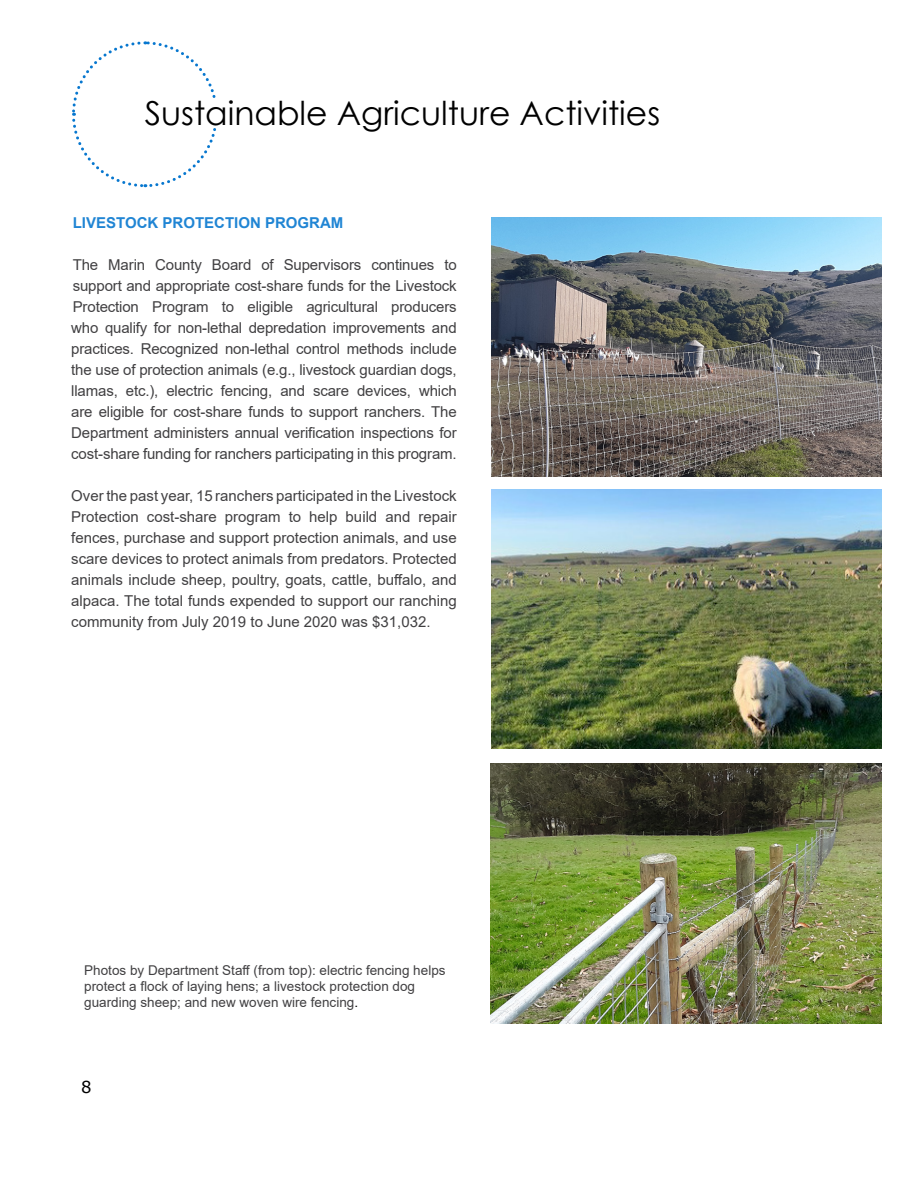
<style>
.page{position:relative;width:918px;height:1188px;background:#fff}
.page>*{position:absolute;margin:0;border:0;box-sizing:border-box;transform-origin:0 0}
.t1{font:33px "Century Gothic";color:#000}
.t2{font:16.5px "Verdana";color:#000}
.t3{font:15px/21px "Arial";letter-spacing:-.005em;color:#414042;text-align:justify}
.t4{font:700 15px "Arial";color:#2085d4}
.t5{font:13.5px/16.2px "Arial";color:#414042}
.s1{color:#000}
</style>
<div class="page">
<svg style="left:72px;top:41px;width:144px;height:147px"></svg>
<div style="left:145px;top:100px;width:515px;height:25px;background:#fff"></div>
<img style="left:490px;top:764px;width:392px;height:259px">
<img style="left:491px;top:217px;width:391px;height:260px">
<img style="left:491px;top:490px;width:391px;height:259px">
<p class="t1" style="left:145px;top:90px;width:517px">Sustainable Agriculture Activities</p>
<p class="t4" style="left:73px;top:212px;width:272px">LIVESTOCK PROTECTION PROGRAM</p>
<p class="t3" style="left:71px;top:254px;width:387px">The Marin County Board of Supervisors continues to support and appropriate cost-share funds for the Livestock Protection Program to eligible agricultural producers who qualify for non-lethal depredation improvements and practices. Recognized non-lethal control methods include the use of protection animals (e.g., livestock guardian dogs, llamas, etc.), electric fencing, and scare devices, which are eligible for cost-share funds to support ranchers. The Department administers annual verification inspections for cost-share funding for ranchers participating in this program.</p>
<p class="t3" style="left:71px;top:485px;width:387px">Over the past year, 15 ranchers participated in the Livestock Protection cost-share program to help build and repair fences, purchase and support protection animals, and use scare devices to protect animals from predators. Protected animals include sheep, poultry, goats, cattle, buffalo, and alpaca. The total funds expended to support our ranching community from July 2019 to June 2020 was $31,032.</p>
<p class="t5" style="left:84px;top:962px;width:363px">Photos by Department Staff (from top): electric fencing helps protect a flock of laying hens; a livestock protection dog guarding sheep; and new woven wire fencing<span class="s1">.</span></p>
<p class="t2" style="left:81px;top:1076px;width:12px">8</p>
</div>
